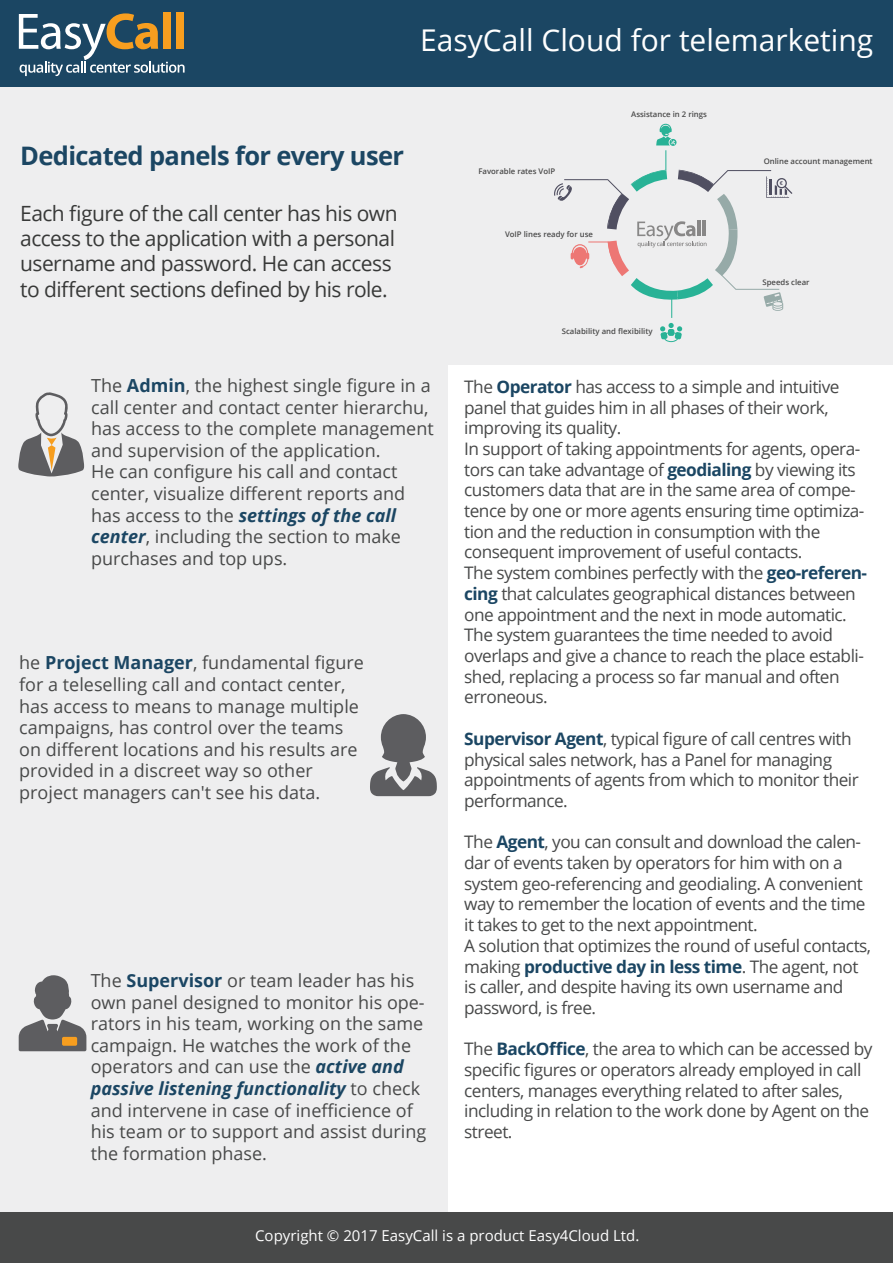
<style>
.page{position:relative;width:893px;height:1263px;background:#fff}
.page>*{position:absolute;margin:0;border:0;box-sizing:border-box;transform-origin:0 0}
.t1{font:30px "Open Sans";color:#fff}
.t2{font:700 25.5px "Open Sans";letter-spacing:-.025em;color:#1b4663}
.t3{font:21px/25.2px "Open Sans";letter-spacing:-.025em;color:#383938}
.t4{font:18px/21.6px "Open Sans";color:#484949}
.t5{font:17.25px/20.7px "Open Sans";letter-spacing:-.03em;color:#484949}
.t6{font:15px "Open Sans";color:#fff}
.t7{font:600 7.8px "Open Sans";color:#494949}
.t8{font:700 5.4px "Open Sans";color:#504f61}
.s1{font-weight:700;color:#1b4663}
.s2{font-weight:700;font-style:italic;color:#1b4663}
</style>
<div class="page">
<div style="left:0;top:360px;width:447px;height:861px;background:#eeeeef"></div>
<div style="left:0;top:76px;width:893px;height:289px;background:#eeeeef"></div>
<div style="left:0;top:0;width:893px;height:87px;background:#1b4663"></div>
<svg style="left:19px;top:13px;width:166px;height:63px"></svg>
<div style="left:163px;top:12px;width:8px;height:37px;background:#f79e1f"></div>
<div style="left:176px;top:12px;width:7px;height:37px;background:#f79e1f"></div>
<div style="left:0;top:1212px;width:893px;height:51px;background:#484949"></div>
<svg style="left:18px;top:392px;width:66px;height:84px"></svg>
<svg style="left:370px;top:714px;width:67px;height:82px"></svg>
<svg style="left:19px;top:975px;width:67px;height:76px"></svg>
<svg style="left:554px;top:124px;width:238px;height:218px"></svg>
<h1 class="t1" style="left:420px;top:20px;width:455px">EasyCall Cloud for telemarketing</h1>
<h2 class="t2" style="left:20px;top:138px;width:385px">Dedicated panels for every user</h2>
<p class="t3" style="left:20px;top:200px;width:379px">Each figure of the call center has his own access to the application with a personal username and password. He can access to different sections defined by his role.</p>
<p class="t4" style="left:91px;top:374px;width:344px">The <span class="s1">Admin</span>, the highest single figure in a call center and contact center hierarchu, has access to the complete management and supervision of the application.<br>He can configure his call and contact center, visualize different reports and has access to the <span class="s2">settings of the call center</span>, including the section to make purchases and top ups.</p>
<p class="t4" style="left:19px;top:652px;width:346px">he <span class="s1">Project Manager</span>, fundamental figure for a teleselling call and contact center, has access to means to manage multiple campaigns, has control over the teams on different locations and his results are provided in a discreet way so other project managers can't see his data.</p>
<p class="t4" style="left:91px;top:969px;width:337px">The <span class="s1">Supervisor</span> or team leader has his own panel designed to monitor his ope&shy;rators in his team, working on the same campaign. He watches the work of the operators and can use the <span class="s2">active and passive listening functionality</span> to check and intervene in case of inefficience of his team or to support and assist during the formation phase.</p>
<p class="t7" style="left:478px;top:166px;width:78px">Favorable rates VoIP</p>
<p class="t7" style="left:505px;top:229px;width:89px">VoIP lines ready for use</p>
<p class="t7" style="left:631px;top:109px;width:77px">Assistance in 2 rings</p>
<p class="t7" style="left:562px;top:326px;width:92px">Scalability and flexibility</p>
<p class="t7" style="left:764px;top:156px;width:110px">Online account management</p>
<p class="t8" style="left:780px;top:179px;width:5px">€</p>
<p class="t7" style="left:762px;top:277px;width:49px">Speeds clear</p>
<p class="t5" style="left:464px;top:376px;width:404px">The <span class="s1">Operator</span> has access to a simple and intuitive panel that guides him in all phases of their work, improving its quality.<br>In support of taking appointments for agents, opera&shy;tors can take advantage of <span class="s1">geodialing</span> by viewing its customers data that are in the same area of compe&shy;tence by one or more agents ensuring time optimiza&shy;tion and the reduction in consumption with the consequent improvement of useful contacts.<br>The system combines perfectly with the <span class="s1">geo-referen&shy;cing</span> that calculates geographical distances between one appointment and the next in mode automatic.<br>The system guarantees the time needed to avoid overlaps and give a chance to reach the place establi&shy;shed, replacing a process so far manual and often erroneous.</p>
<p class="t5" style="left:464px;top:728px;width:396px"><span class="s1">Supervisor Agent</span>, typical figure of call centres with physical sales network, has a Panel for managing appointments of agents from which to monitor their performance.</p>
<p class="t5" style="left:464px;top:831px;width:408px">The <span class="s1">Agent</span>, you can consult and download the calen&shy;dar of events taken by operators for him with on a system geo-referencing and geodialing. A convenient way to remember the location of events and the time it takes to get to the next appointment.<br>A solution that optimizes the round of useful contacts, making <span class="s1">productive day in less time</span>. The agent, not is caller, and despite having its own username and password, is free.</p>
<p class="t5" style="left:464px;top:1038px;width:410px">The <span class="s1">BackOffice</span>, the area to which can be accessed by specific figures or operators already employed in call centers, manages everything related to after sales, including in relation to the work done by Agent on the street.</p>
<p class="t6" style="left:255px;top:1225px;width:386px">Copyright © 2017 EasyCall is a product Easy4Cloud Ltd.</p>
</div>
